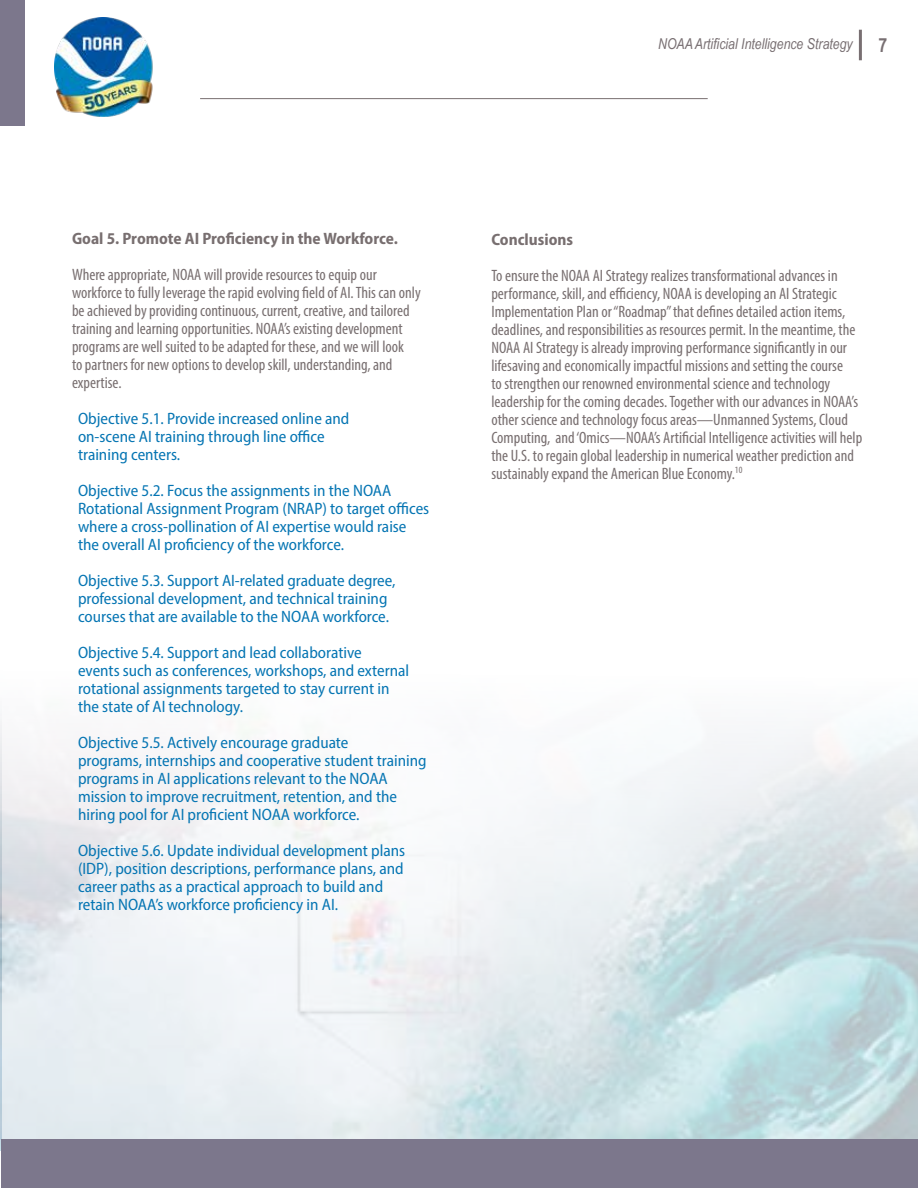
<style>
.page{position:relative;width:918px;height:1188px;background:#fff}
.page>*{position:absolute;margin:0;border:0;box-sizing:border-box;transform-origin:0 0}
.t1{font:700 19.5px "Arial Narrow";color:#786f72}
.t2{font:condensed 16.5px/18px "Myriad Pro";color:#786f70}
.t3{font:semi-condensed 16.5px/18px "Myriad Pro";color:#0575b3}
.t4{font:700 semi-condensed 16.5px "Myriad Pro";color:#786f70}
.t5{font:italic 15px "Arial Narrow";color:#786f72}
</style>
<div class="page">
<img style="left:54px;top:18px;width:99px;height:99px">
<img style="left:0;top:1139px;width:2px;height:11px">
<hr style="left:859px;top:30px;width:3px;height:30px;background:#786f72">
<div style="left:2px;top:1139px;width:916px;height:49px;background:#7c778c"></div>
<hr style="left:200px;top:98px;width:508px;height:1px;background:#786f70">
<div style="left:0;top:0;width:25px;height:126px;background:#7c778c"></div>
<p class="t5" style="left:658px;top:34px;width:196px">NOAA Artificial Intelligence Strategy</p>
<p class="t1" style="left:879px;top:30px;width:10px">7</p>
<p class="t4" style="left:72px;top:228px;width:327px">Goal 5. Promote AI Proficiency in the Workforce.</p>
<p class="t2" style="left:72px;top:265px;width:350px">Where appropriate, NOAA will provide resources to equip our workforce to fully leverage the rapid evolving field of AI. This can only be achieved by providing continuous, current, creative, and tailored training and learning opportunities. NOAA’s existing development programs are well suited to be adapted for these, and we will look<br>to partners for new options to develop skill, understanding, and expertise.</p>
<p class="t3" style="left:78px;top:409px;width:273px">Objective 5.1. Provide increased online and on-scene AI training through line office training centers.</p>
<p class="t3" style="left:78px;top:481px;width:353px">Objective 5.2. Focus the assignments in the NOAA Rotational Assignment Program (NRAP) to target offices where a cross-pollination of AI expertise would raise the overall AI proficiency of the workforce.</p>
<p class="t3" style="left:78px;top:571px;width:319px">Objective 5.3. Support AI-related graduate degree, professional development, and technical training courses that are available to the NOAA workforce.</p>
<p class="t3" style="left:78px;top:643px;width:333px">Objective 5.4. Support and lead collaborative<br>events such as conferences, workshops, and external rotational assignments targeted to stay current in the state of AI technology.</p>
<p class="t3" style="left:78px;top:733px;width:350px">Objective 5.5. Actively encourage graduate<br>programs, internships and cooperative student training programs in AI applications relevant to the NOAA mission to improve recruitment, retention, and the hiring pool for AI proficient NOAA workforce.</p>
<p class="t3" style="left:78px;top:841px;width:329px">Objective 5.6. Update individual development plans (IDP), position descriptions, performance plans, and career paths as a practical approach to build and retain NOAA’s workforce proficiency in AI.</p>
<p class="t4" style="left:491px;top:229px;width:83px">Conclusions</p>
<p class="t2" style="left:491px;top:266px;width:372px">To ensure the NOAA AI Strategy realizes transformational advances in performance, skill, and efficiency, NOAA is developing an AI Strategic Implementation Plan or “Roadmap” that defines detailed action items, deadlines, and responsibilities as resources permit. In the meantime, the NOAA AI Strategy is already improving performance significantly in our lifesaving and economically impactful missions and setting the course<br>to strengthen our renowned environmental science and technology leadership for the coming decades. Together with our advances in NOAA’s other science and technology focus areas—Unmanned Systems, Cloud Computing, and ‘Omics—NOAA’s Artificial Intelligence activities will help the U.S. to regain global leadership in numerical weather prediction and sustainably expand the American Blue Economy.<sup>10</sup></p>
</div>
